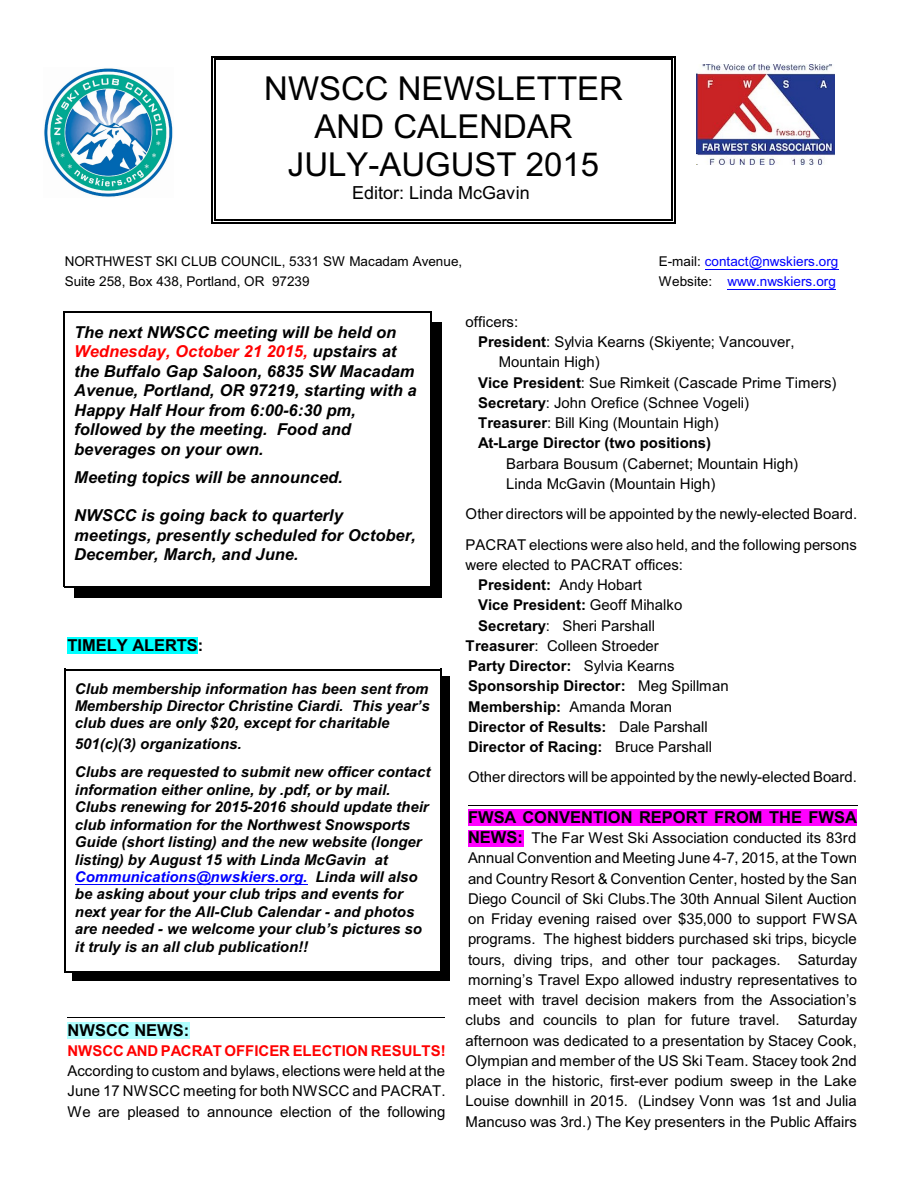
<style>
.page{position:relative;width:918px;height:1188px;background:#fff}
.page>*{position:absolute;margin:0;border:0;box-sizing:border-box;transform-origin:0 0}
.t1{font:33px/37.8px "Arial";color:#000;text-align:center}
.t2{font:18px "Arial";color:#000}
.t3{font:italic 700 16.5px/19.5px "Arial";color:#000}
.t4{font:700 16.5px "Arial";color:#000}
.t5{font:15px/20.2px "Arial";color:#000;text-align:justify}
.t6{font:italic 700 15px/17.4px "Arial";color:#000}
.t7{font:700 15px "Arial";color:#000}
.t8{font:700 15px "Arial";color:#f00}
.t9{font:13.5px "Arial";color:#000}
.t10{font:13.5px "Arial";color:#00f}
.s1{color:#000}
.s2{color:#f00}
.s3{color:#00f}
.s4{font-weight:700}
.s5{font-weight:400}
.s6{font-weight:700;font-size:16.5px}
</style>
<div class="page">
<img style="left:44px;top:68px;width:129px;height:129px">
<img style="left:696px;top:65px;width:139px;height:100px">
<hr style="left:705px;top:269px;width:134px;height:1px;background:#00f">
<hr style="left:728px;top:289px;width:108px;height:1px;background:#00f">
<div style="left:68px;top:638px;width:130px;height:16px;background:#0ff"></div>
<hr style="left:68px;top:1018px;width:378px;height:1px;background:#000">
<div style="left:68px;top:1022px;width:122px;height:17px;background:#b0ffff"></div>
<hr style="left:468px;top:805px;width:389px;height:1px;background:#000">
<div style="left:468px;top:810px;width:48px;height:16px;background:#f0f"></div>
<div style="left:516px;top:810px;width:43px;height:16px;background:#f0f"></div>
<div style="left:559px;top:810px;width:35px;height:16px;background:#f0f"></div>
<div style="left:594px;top:810px;width:263px;height:16px;background:#f0f"></div>
<div style="left:468px;top:830px;width:55px;height:16px;background:#f0f"></div>
<hr style="left:75px;top:885px;width:232px;height:1px;background:#00f">
<hr style="left:64px;top:669px;width:2px;height:304px;background:#000">
<hr style="left:440px;top:669px;width:2px;height:304px;background:#000">
<hr style="left:64px;top:669px;width:378px;height:1px;background:#000">
<hr style="left:64px;top:972px;width:378px;height:1px;background:#000">
<div style="left:442px;top:677px;width:8px;height:304px;background:#000"></div>
<div style="left:72px;top:973px;width:378px;height:8px;background:#000"></div>
<hr style="left:214px;top:59px;width:1px;height:161px;background:#000">
<hr style="left:672px;top:59px;width:1px;height:161px;background:#000">
<hr style="left:214px;top:59px;width:459px;height:1px;background:#000">
<hr style="left:214px;top:219px;width:459px;height:2px;background:#000">
<hr style="left:211px;top:56px;width:1px;height:167px;background:#000">
<hr style="left:675px;top:56px;width:1px;height:167px;background:#000">
<hr style="left:211px;top:56px;width:465px;height:1px;background:#000">
<hr style="left:211px;top:222px;width:465px;height:1px;background:#000">
<hr style="left:64px;top:312px;width:1px;height:275px;background:#000">
<hr style="left:430px;top:312px;width:2px;height:275px;background:#000">
<hr style="left:64px;top:312px;width:367px;height:1px;background:#000">
<hr style="left:64px;top:586px;width:367px;height:1px;background:#000">
<div style="left:432px;top:322px;width:10px;height:276px;background:#000"></div>
<div style="left:74px;top:587px;width:368px;height:11px;background:#000"></div>
<h1 class="t1" style="left:264px;top:72px;width:360px">NWSCC NEWSLETTER<br>AND CALENDAR<br>JULY-AUGUST 2015</h1>
<p class="t2" style="left:352px;top:186px;width:179px">Editor: Linda McGavin</p>
<p class="t9" style="left:65px;top:256px;width:399px">NORTHWEST SKI CLUB COUNCIL, 5331 SW Macadam Avenue,</p>
<p class="t10" style="left:659px;top:256px;width:181px"><span class="s1">E-mail:</span> contact@nwskiers.org</p>
<p class="t9" style="left:65px;top:277px;width:246px">Suite 258, Box 438, Portland, OR 97239</p>
<p class="t10" style="left:659px;top:277px;width:179px"><span class="s1">Website:</span> www.nwskiers.org</p>
<p class="t3" style="left:74px;top:324px;width:344px">The next NWSCC meeting will be held on <span class="s2">Wednesday, October 21 2015,</span> upstairs at the Buffalo Gap Saloon, 6835 SW Macadam Avenue, Portland, OR 97219, starting with a Happy Half Hour from 6:00-6:30 pm, followed by the meeting. Food and beverages on your own.</p>
<p class="t3" style="left:74px;top:469px;width:270px">Meeting topics will be announced.</p>
<p class="t3" style="left:74px;top:507px;width:343px">NWSCC is going back to quarterly meetings, presently scheduled for October,<br>December, March, and June.</p>
<p class="t4" style="left:68px;top:639px;width:137px">TIMELY ALERTS:</p>
<p class="t6" style="left:75px;top:681px;width:356px;text-align:justify">Club membership information has been sent from Membership Director Christine Ciardi. This year’s club dues are only $20, except for charitable</p>
<p class="t6" style="left:75px;top:731px;width:357px;line-height:28.5px">501(c)(3) organizations.<br>Clubs are requested to submit new officer contact</p>
<p class="t6" style="left:75px;top:782px;width:355px">information either online, by .pdf, or by mail.<br>Clubs renewing for 2015-2016 should update their club information for the Northwest Snowsports Guide (short listing) and the new website (longer listing) by August 15 with Linda McGavin at <span class="s3">Communications@nwskiers.org.</span> Linda will also be asking about your club trips and events for next year for the All-Club Calendar - and photos are needed - we welcome your club’s pictures so it truly is an all club publication!!</p>
<p class="t4" style="left:68px;top:1024px;width:123px">NWSCC NEWS:</p>
<p class="t8" style="left:68px;top:1045px;width:380px">NWSCC AND PACRAT OFFICER ELECTION RESULTS!</p>
<p class="t5" style="left:68px;top:1062px;width:380px">According to custom and bylaws, elections were held at the June 17 NWSCC meeting for both NWSCC and PACRAT.<br>We are pleased to announce election of the following</p>
<p class="t5" style="left:466px;top:313px;width:54px">officers:</p>
<p class="t5" style="left:478px;top:333px;width:318px"><span class="s4">President</span>: Sylvia Kearns (Skiyente; Vancouver,</p>
<p class="t5" style="left:499px;top:353px;width:102px">Mountain High)</p>
<p class="t5" style="left:478px;top:374px;width:360px"><span class="s4">Vice President</span>: Sue Rimkeit (Cascade Prime Timers)</p>
<p class="t5" style="left:478px;top:394px;width:272px"><span class="s4">Secretary</span>: John Orefice (Schnee Vogeli)</p>
<p class="t5" style="left:478px;top:414px;width:242px"><span class="s4">Treasurer</span>: Bill King (Mountain High)</p>
<p class="t7" style="left:478px;top:437px;width:235px">At-Large Director (two positions)</p>
<p class="t5" style="left:506px;top:455px;width:294px">Barbara Bousum (Cabernet; Mountain High)<br>Linda McGavin (Mountain High)</p>
<p class="t5" style="left:466px;top:500px;width:393px;line-height:30.3px">Other directors will be appointed by the newly-elected Board.<br>PACRAT elections were also held, and the following persons</p>
<p class="t5" style="left:466px;top:556px;width:219px">were elected to PACRAT offices:</p>
<p class="t7" style="left:478px;top:579px;width:165px">President: <span class="s5">Andy Hobart</span></p>
<p class="t7" style="left:478px;top:599px;width:206px">Vice President: <span class="s5">Geoff Mihalko</span></p>
<p class="t5" style="left:478px;top:617px;width:178px"><span class="s4">Secretary</span>: Sheri Parshall</p>
<p class="t5" style="left:466px;top:637px;width:195px"><span class="s4">Treasurer</span>: Colleen Stroeder</p>
<p class="t7" style="left:468px;top:660px;width:208px">Party Director: <span class="s5">Sylvia Kearns</span></p>
<p class="t7" style="left:468px;top:680px;width:262px">Sponsorship Director: <span class="s5">Meg Spillman</span></p>
<p class="t7" style="left:468px;top:701px;width:206px">Membership: <span class="s5">Amanda Moran</span></p>
<p class="t7" style="left:468px;top:721px;width:241px">Director of Results: <span class="s5">Dale Parshall</span></p>
<p class="t7" style="left:468px;top:741px;width:246px">Director of Racing: <span class="s5">Bruce Parshall</span></p>
<p class="t5" style="left:468px;top:768px;width:391px">Other directors will be appointed by the newly-elected Board.</p>
<p class="t4" style="left:468px;top:811px;width:391px">FWSA CONVENTION REPORT FROM THE FWSA</p>
<p class="t5" style="left:466px;top:829px;width:393px"><span class="s6">NEWS:</span> The Far West Ski Association conducted its 83rd Annual Convention and Meeting June 4-7, 2015, at the Town and Country Resort &amp; Convention Center, hosted by the San Diego Council of Ski Clubs.The 30th Annual Silent Auction on Friday evening raised over $35,000 to support FWSA programs. The highest bidders purchased ski trips, bicycle tours, diving trips, and other tour packages. Saturday morning’s Travel Expo allowed industry representatives to meet with travel decision makers from the Association’s clubs and councils to plan for future travel. Saturday afternoon was dedicated to a presentation by Stacey Cook, Olympian and member of the US Ski Team. Stacey took 2nd place in the historic, first-ever podium sweep in the Lake Louise downhill in 2015. (Lindsey Vonn was 1st and Julia Mancuso was 3rd.) The Key presenters in the Public Affairs</p>
</div>
